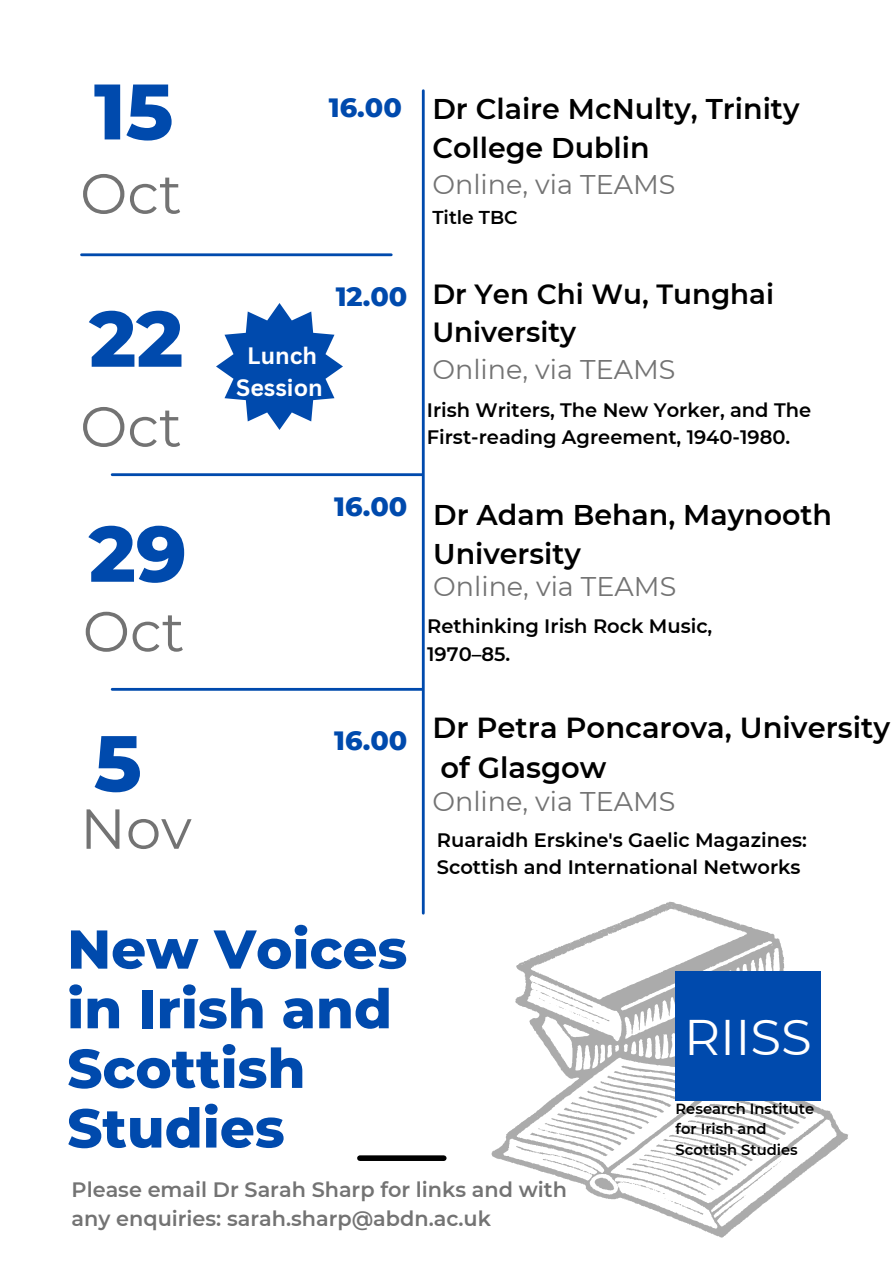
<style>
.page{position:relative;width:893px;height:1263px;background:#fff}
.page>*{position:absolute;margin:0;border:0;box-sizing:border-box;transform-origin:0 0}
.t1{font:800 78.75px "Montserrat";color:#004aad}
.t2{font:800 78.45px "Montserrat";color:#004aad}
.t3{font:56.25px "Montserrat";color:#737373}
.t4{font:800 54.6px/59.6px "Montserrat";color:#004aad}
.t5{font:49.95px "Montserrat";color:#fff}
.t6{font:600 28.95px/40px "Montserrat";color:#000}
.t7{font:600 28.5px/39.4px "Montserrat";color:#000}
.t8{font:600 27.67px/38.2px "Montserrat";color:#000}
.t9{font:27px "Montserrat";color:#737373}
.t10{font:800 27px "Montserrat";color:#004aad}
.t11{font:700 23.1px/32.2px "Canva Sans";color:#fff;text-align:center}
.t12{font:600 20.77px/28.7px "Montserrat";color:#737373}
.t13{font:600 19.42px/27.1px "Montserrat";color:#000}
.t14{font:600 18.6px "Montserrat";color:#000}
.t15{font:600 14.7px/20.2px "Montserrat";color:#000}
</style>
<div class="page">
<div style="left:360px;top:1155px;width:84px;height:6px;background:#000"></div>
<hr style="left:82px;top:253px;width:309px;height:3px;background:#004aad">
<hr style="left:112px;top:473px;width:310px;height:3px;background:#004aad">
<hr style="left:422px;top:91px;width:3px;height:822px;background:#004aad">
<svg style="left:491px;top:902px;width:357px;height:336px"></svg>
<svg style="left:533px;top:982px;width:77px;height:42px"></svg>
<svg style="left:516px;top:1066px;width:290px;height:149px"></svg>
<div style="left:675px;top:971px;width:146px;height:129px;background:#004aad"></div>
<hr style="left:112px;top:688px;width:310px;height:3px;background:#004aad">
<svg style="left:216px;top:303px;width:127px;height:127px"></svg>
<h2 class="t2" style="left:94px;top:63px;width:81px">15</h2>
<p class="t3" style="left:80px;top:159px;width:103px">Oct</p>
<h4 class="t2" style="left:89px;top:291px;width:96px">22</h4>
<h6 class="t3" style="left:80px;top:392px;width:103px">Oct</h6>
<p class="t2" style="left:89px;top:506px;width:99px">29</p>
<h5 class="t3" style="left:83px;top:597px;width:103px">Oct</h5>
<h5 class="t1" style="left:94px;top:715px;width:49px">5</h5>
<h2 class="t3" style="left:80px;top:794px;width:113px">Nov</h2>
<h2 class="t10" style="left:329px;top:91px;width:75px">16.00</h2>
<h4 class="t7" style="left:432px;top:89px;width:368px">Dr Claire McNulty, Trinity<br>College Dublin</h4>
<p class="t9" style="left:432px;top:168px;width:245px">Online, via TEAMS</p>
<h4 class="t14" style="left:432px;top:206px;width:87px">Title TBC</h4>
<h3 class="t11" style="left:236px;top:339px;width:88px">Lunch<br>Session</h3>
<h4 class="t10" style="left:336px;top:280px;width:73px">12.00</h4>
<h4 class="t8" style="left:432px;top:274px;width:343px">Dr Yen Chi Wu, Tunghai<br>University</h4>
<h5 class="t9" style="left:432px;top:353px;width:245px">Online, via TEAMS</h5>
<p class="t13" style="left:427px;top:396px;width:386px">Irish Writers, The New Yorker, and The<br>First-reading Agreement, 1940-1980.</p>
<p class="t10" style="left:334px;top:490px;width:75px">16.00</p>
<h4 class="t7" style="left:433px;top:495px;width:400px">Dr Adam Behan, Maynooth<br>University</h4>
<h4 class="t9" style="left:433px;top:570px;width:245px">Online, via TEAMS</h4>
<h1 class="t13" style="left:427px;top:613px;width:287px">Rethinking Irish Rock Music,<br>1970–85.</h1>
<p class="t10" style="left:334px;top:723px;width:75px">16.00</p>
<p class="t6" style="left:432px;top:707px;width:459px">Dr Petra Poncarova, University of Glasgow</p>
<p class="t9" style="left:432px;top:785px;width:245px">Online, via TEAMS</p>
<h4 class="t13" style="left:437px;top:827px;width:371px">Ruaraidh Erskine's Gaelic Magazines:<br>Scottish and International Networks</h4>
<p class="t4" style="left:67px;top:919px;width:342px">New Voices in Irish and<br>Scottish<br>Studies</p>
<h5 class="t12" style="left:72px;top:1176px;width:497px">Please email Dr Sarah Sharp for links and with any enquiries: sarah.sharp@abdn.ac.uk</h5>
<h2 class="t5" style="left:684px;top:1006px;width:129px">RIISS</h2>
<p class="t15" style="left:675px;top:1099px;width:140px">Research Institute for Irish and<br>Scottish Studies</p>
</div>
